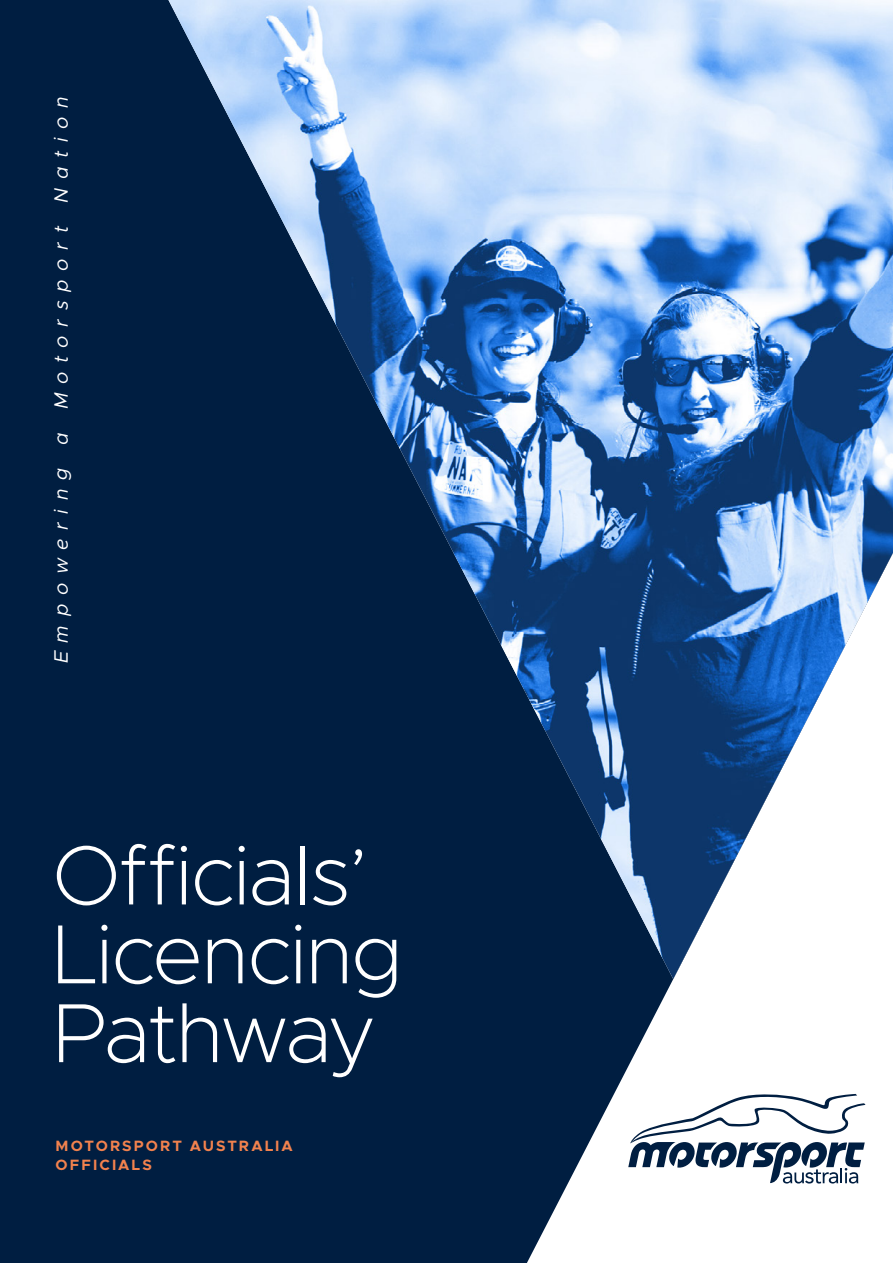
<style>
.page{position:relative;width:893px;height:1263px;background:#001e41}
.page>*{position:absolute;margin:0;border:0;box-sizing:border-box;transform-origin:0 0}
.Body_-_Bullets{font:200 84.15px/78.9px "Metropolis";letter-spacing:-.02em;color:#fff}
.Page_Subtitle{font:italic 19.5px "Metropolis";letter-spacing:.445em;color:#fff}
.Body_-_Bullets-2{font:700 15px/19.5px "Metropolis";letter-spacing:.135em;color:#f2824e}
</style>
<div class="page">
<svg style="left:527px;top:979px;width:366px;height:284px;fill:#fff"></svg>
<img style="left:168px;top:0;width:725px;height:979px">
<svg style="left:628px;top:1094px;width:237px;height:138px;background:#d4d9df"></svg>
<p class="Page_Subtitle" style="left:49px;top:663px;width:569px;rotate:-90deg">Empowering a Motorsport Nation</p>
<p class="Body_-_Bullets" style="left:52px;top:836px;width:352px">Officials’<br>Licencing<br>Pathway</p>
<p class="Body_-_Bullets-2" style="left:56px;top:1136px;width:239px">MOTORSPORT AUSTRALIA<br>OFFICIALS</p>
</div>
